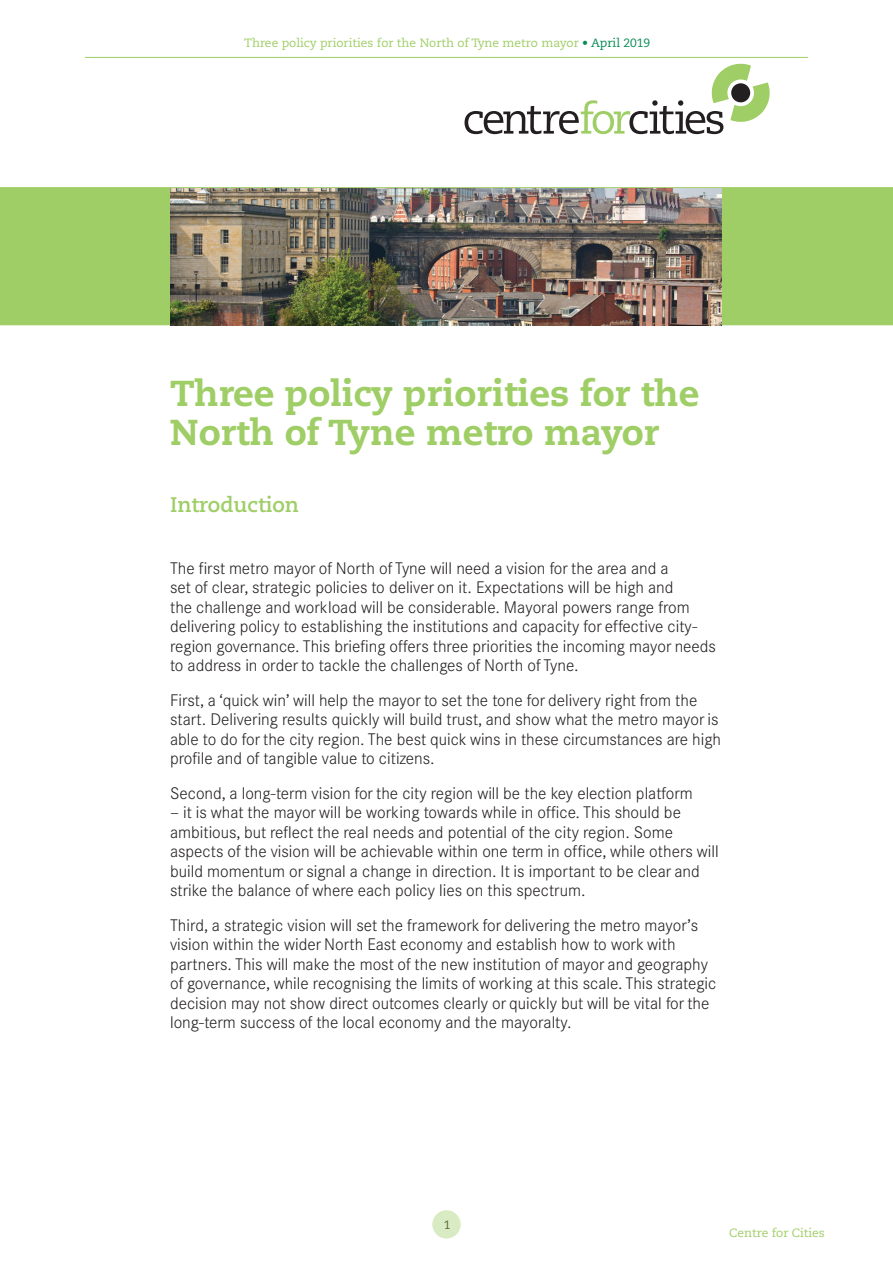
<style>
.page{position:relative;width:893px;height:1263px;background:#fff}
.page>*{position:absolute;margin:0;border:0;box-sizing:border-box;transform-origin:0 0}
.t1{font:800 36px/39px "Caecilia LT Std";color:#9fce66}
.t2{font:700 21px "Caecilia LT Std";color:#9fce66}
.t3{font:300 16.5px/19.5px "Corporate SBQ";color:#231f20}
.t4{font:12px "Caecilia LT Std";color:#9fce66}
.t5{font:12px "Caecilia LT Std";color:#231f20}
.s1{color:#058a52}
</style>
<div class="page">
<hr style="left:85px;top:57px;width:723px;height:1px;background:#9fce66">
<div style="left:433px;top:1211px;width:27px;height:27px;background:#d8ebc2;border-radius:50%"></div>
<div style="left:432px;top:1210px;width:29px;height:28px;border:2px solid #9fce66;border-radius:50%"></div>
<div style="left:0;top:187px;width:893px;height:139px;background:#9fce66"></div>
<svg style="left:464px;top:63px;width:306px;height:71px"></svg>
<img style="left:170px;top:188px;width:551px;height:137px">
<p class="t4" style="left:244px;top:36px;width:408px">Three policy priorities for the North of Tyne metro mayor <span class="s1">• April 2019</span></p>
<h1 class="t1" style="left:170px;top:374px;width:531px">Three policy priorities for the<br>North of Tyne metro mayor</h1>
<p class="t2" style="left:170px;top:492px;width:130px">Introduction</p>
<p class="t3" style="left:170px;top:558px;width:547px">The first metro mayor of North of Tyne will need a vision for the area and a<br>set of clear, strategic policies to deliver on it. Expectations will be high and<br>the challenge and workload will be considerable. Mayoral powers range from delivering policy to establishing the institutions and capacity for effective city&shy;region governance. This briefing offers three priorities the incoming mayor needs to address in order to tackle the challenges of North of Tyne.</p>
<p class="t3" style="left:170px;top:690px;width:552px">First, a ‘quick win’ will help the mayor to set the tone for delivery right from the start. Delivering results quickly will build trust, and show what the metro mayor is able to do for the city region. The best quick wins in these circumstances are high profile and of tangible value to citizens.</p>
<p class="t3" style="left:170px;top:783px;width:524px">Second, a long-term vision for the city region will be the key election platform</p>
<p class="t3" style="left:170px;top:803px;width:550px">— it is what the mayor will be working towards while in office. This should be ambitious, but reflect the real needs and potential of the city region. Some aspects of the vision will be achievable within one term in office, while others will build momentum or signal a change in direction. It is important to be clear and strike the balance of where each policy lies on this spectrum.</p>
<p class="t3" style="left:170px;top:915px;width:548px">Third, a strategic vision will set the framework for delivering the metro mayor’s vision within the wider North East economy and establish how to work with partners. This will make the most of the new institution of mayor and geography of governance, while recognising the limits of working at this scale. This strategic decision may not show direct outcomes clearly or quickly but will be vital for the long-term success of the local economy and the mayoralty.</p>
<p class="t5" style="left:444px;top:1217px;width:8px">1</p>
<p class="t4" style="left:729px;top:1226px;width:97px">Centre for Cities</p>
</div>
